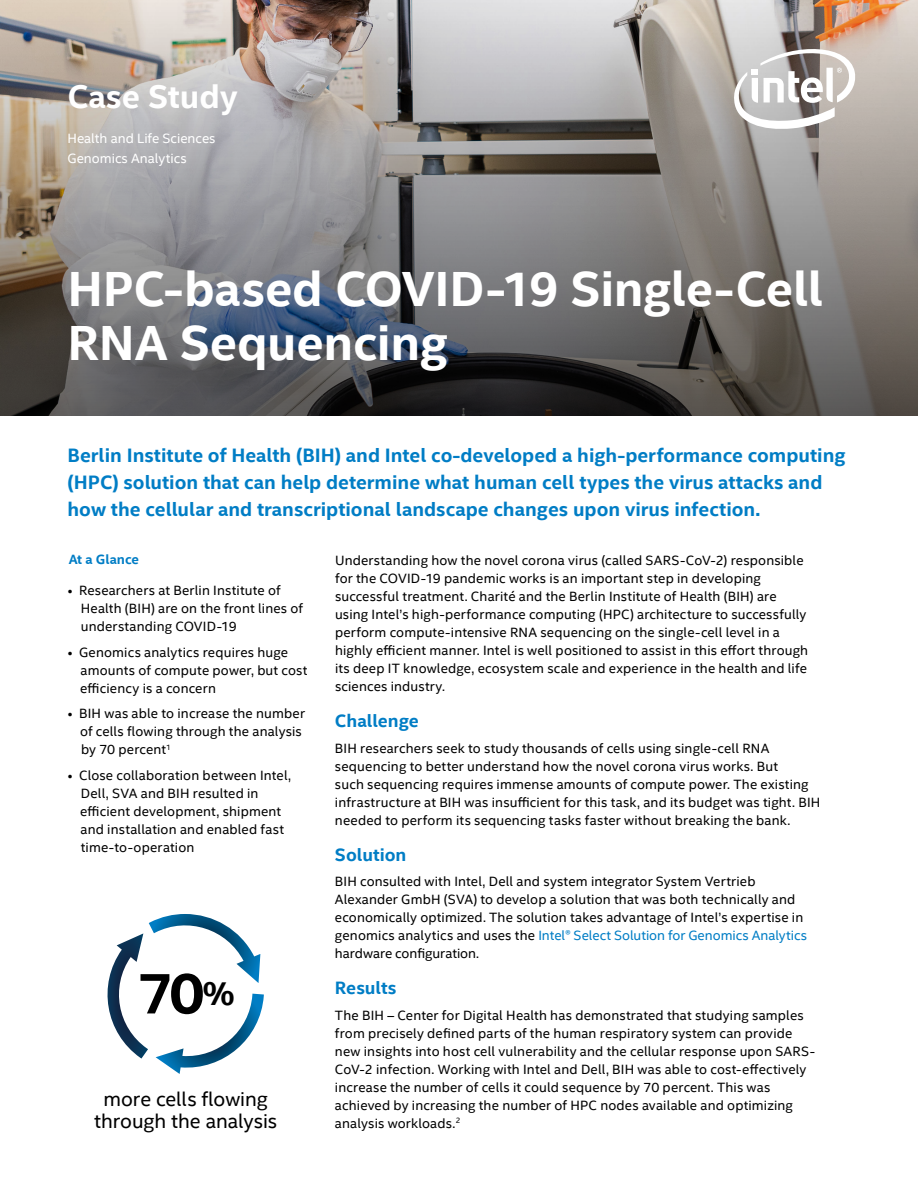
<style>
.page{position:relative;width:918px;height:1188px;background:#fff}
.page>*{position:absolute;margin:0;border:0;box-sizing:border-box;transform-origin:0 0}
.t1{font:700 58.05px "Intel Clear";color:#000}
.t2{font:700 49.5px/54px "Intel Clear";letter-spacing:-.01em;color:#fff}
.t3{font:700 33px "Intel Clear";color:#fff}
.t4{font:20.1px/21.6px "Intel Clear";letter-spacing:-.005em;color:#000;text-align:center}
.t5{font:700 19.5px/27px "Intel Clear";color:#007dc5}
.t6{font:700 18px "Intel Clear";letter-spacing:-.005em;color:#007dc5}
.t7{font:13.5px/18px "Intel Clear";letter-spacing:.01em;color:#000}
.t8{font:13.5px/19.5px "Intel Clear";color:#fff}
.t9{font:700 13.5px "Intel Clear";color:#007dc5}
.s1{color:#007dc5}
.s2{font-size:33.75px}
</style>
<div class="page">
<svg style="left:107px;top:914px;width:157px;height:160px"></svg>
<svg style="left:0;top:0;width:918px;height:416px;background:#868281"></svg>
<svg style="left:732px;top:42px;width:126px;height:89px"></svg>
<h3 class="t3" style="left:68px;top:74px;width:172px">Case Study</h3>
<p class="t8" style="left:68px;top:129px;width:150px">Health and Life Sciences<br>Genomics Analytics</p>
<h2 class="t2" style="left:68px;top:260px;width:758px">HPC-based COVID-19 Single-Cell<br>RNA Sequencing</h2>
<p class="t5" style="left:68px;top:441px;width:780px">Berlin Institute of Health (BIH) and Intel co-developed a high-performance computing (HPC) solution that can help determine what human cell types the virus attacks and how the cellular and transcriptional landscape changes upon virus infection.</p>
<p class="t9" style="left:69px;top:550px;width:72px">At a Glance</p>
<p class="t7" style="left:81px;top:581px;width:224px;text-indent:-13px">• Researchers at Berlin Institute of<br>Health (BIH) are on the front lines of understanding COVID-19</p>
<p class="t7" style="left:80px;top:643px;width:229px;text-indent:-12px">• Genomics analytics requires huge amounts of compute power, but cost efficiency is a concern</p>
<p class="t7" style="left:80px;top:704px;width:227px;text-indent:-12px">• BIH was able to increase the number of cells flowing through the analysis by 70 percent<sup>1</sup></p>
<p class="t7" style="left:80px;top:766px;width:213px;text-indent:-12px">• Close collaboration between Intel,<br>Dell, SVA and BIH resulted in efficient development, shipment and installation and enabled fast time-to-operation</p>
<p class="t7" style="left:335px;top:551px;width:475px">Understanding how the novel corona virus (called SARS‐CoV‐2) responsible for the COVID-19 pandemic works is an important step in developing successful treatment. Charité and the Berlin Institute of Health (BIH) are using Intel’s high-performance computing (HPC) architecture to successfully perform compute-intensive RNA sequencing on the single-cell level in a highly efficient manner. Intel is well positioned to assist in this effort through its deep IT knowledge, ecosystem scale and experience in the health and life sciences industry.</p>
<h3 class="t6" style="left:335px;top:708px;width:85px">Challenge</h3>
<p class="t7" style="left:335px;top:738px;width:487px">BIH researchers seek to study thousands of cells using single-cell RNA sequencing to better understand how the novel corona virus works. But<br>such sequencing requires immense amounts of compute power. The existing infrastructure at BIH was insufficient for this task, and its budget was tight. BIH needed to perform its sequencing tasks faster without breaking the bank.</p>
<h3 class="t6" style="left:335px;top:842px;width:73px">Solution</h3>
<p class="t7" style="left:335px;top:872px;width:474px">BIH consulted with Intel, Dell and system integrator System Vertrieb Alexander GmbH (SVA) to develop a solution that was both technically and economically optimized. The solution takes advantage of Intel’s expertise in genomics analytics and uses the <span class="s1">Intel® Select Solution for Genomics Analytics </span>hardware configuration.</p>
<h3 class="t6" style="left:335px;top:975px;width:63px">Results</h3>
<p class="t7" style="left:335px;top:1005px;width:482px">The BIH – Center for Digital Health has demonstrated that studying samples from precisely defined parts of the human respiratory system can provide new insights into host cell vulnerability and the cellular response upon SARS‐ CoV‐2 infection. Working with Intel and Dell, BIH was able to cost-effectively increase the number of cells it could sequence by 70 percent. This was achieved by increasing the number of HPC nodes available and optimizing analysis workloads.<sup>2</sup></p>
<h1 class="t1" style="left:138px;top:953px;width:98px">70<span class="s2">%</span></h1>
<h3 class="t4" style="left:94px;top:1088px;width:185px">more cells flowing through the analysis</h3>
</div>
